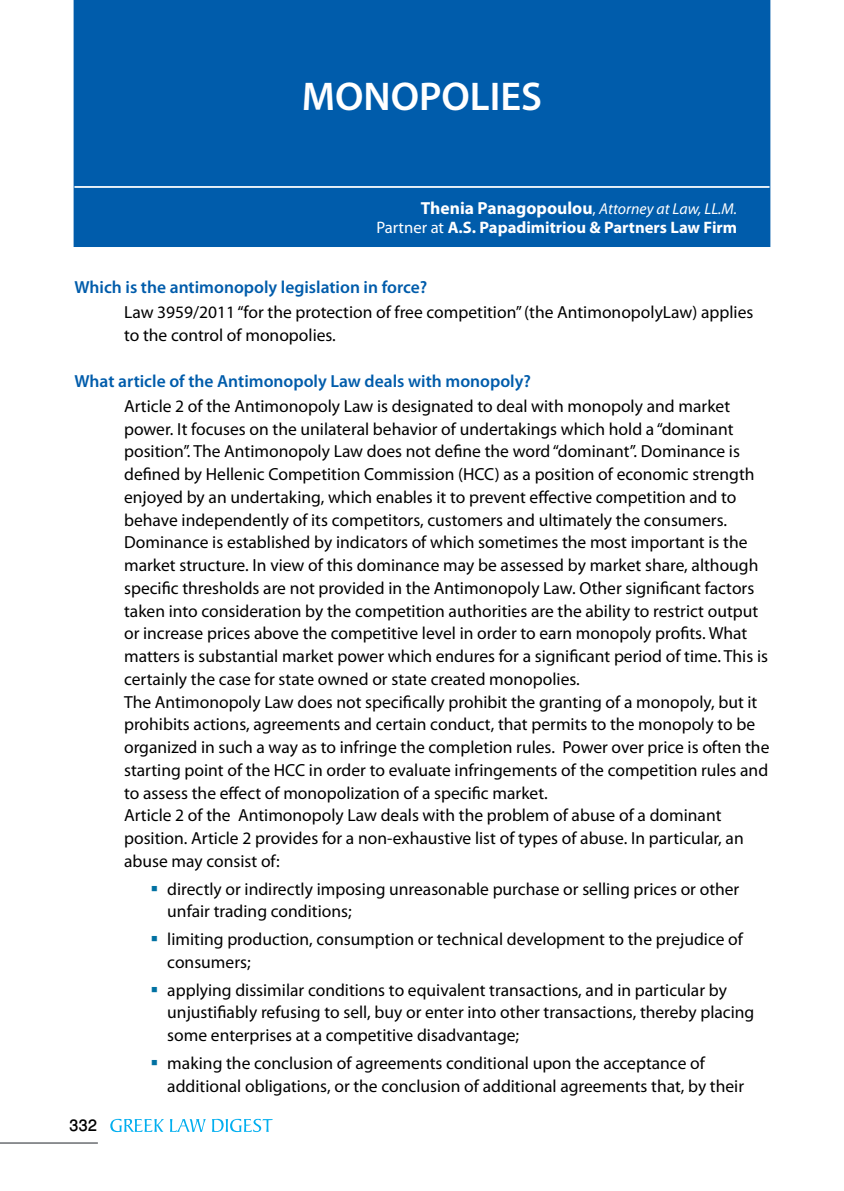
<style>
.page{position:relative;width:844px;height:1191px;background:#fff}
.page>*{position:absolute;margin:0;border:0;box-sizing:border-box;transform-origin:0 0}
.t1{font:600 40.25px "Myriad Pro";color:#fff}
.t2{font:500 22.75px "Win Soft Pro";color:#000}
.t3{font:17.5px/22.8px "Myriad Pro";color:#000}
.t4{font:600 17.5px "Myriad Pro";color:#005cab}
.t5{font:700 16.62px "Myriad Pro";color:#fff}
.t6{font:italic 15.75px "Myriad Pro";color:#fff}
.s1{font-weight:700;font-style:normal;font-size:17.5px}
.s2{font-style:normal}
.s3{font-weight:400}
</style>
<div class="page">
<svg style="left:110px;top:1118px;width:54px;height:14px"></svg>
<svg style="left:170px;top:1119px;width:36px;height:13px"></svg>
<svg style="left:212px;top:1118px;width:61px;height:14px"></svg>
<hr style="left:0;top:1142px;width:98px;height:1px;background:#808285">
<div style="left:74px;top:0;width:696px;height:247px;background:#005cab"></div>
<hr style="left:74px;top:186px;width:695px;height:2px;background:#fff">
<h1 class="t1" style="left:302px;top:70px;width:242px">MONOPOLIES</h1>
<p class="t6" style="left:421px;top:199px;width:318px"><span class="s1">Thenia Panagopoulou</span><span class="s2">,</span> Attorney at Law, LL.M.</p>
<p class="t5" style="left:376px;top:217px;width:362px"><span class="s3">Partner at</span> A.S. Papadimitriou &amp; Partners Law Firm</p>
<p class="t4" style="left:74px;top:276px;width:354px">Which is the antimonopoly legislation in force?</p>
<p class="t3" style="left:124px;top:300px;width:630px">Law 3959/2011 “for the protection of free competition” (the AntimonopolyLaw) applies to the control of monopolies.</p>
<p class="t4" style="left:74px;top:369px;width:458px">What article of the Antimonopoly Law deals with monopoly?</p>
<p class="t3" style="left:124px;top:394px;width:646px">Article 2 of the Antimonopoly Law is designated to deal with monopoly and market power. It focuses on the unilateral behavior of undertakings which hold a “dominant position”. The Antimonopoly Law does not define the word “dominant”. Dominance is defined by Hellenic Competition Commission (HCC) as a position of economic strength enjoyed by an undertaking, which enables it to prevent effective competition and to behave independently of its competitors, customers and ultimately the consumers.<br>Dominance is established by indicators of which sometimes the most important is the market structure. In view of this dominance may be assessed by market share, although specific thresholds are not provided in the Antimonopoly Law. Other significant factors taken into consideration by the competition authorities are the ability to restrict output or increase prices above the competitive level in order to earn monopoly profits. What matters is substantial market power which endures for a significant period of time. This is certainly the case for state owned or state created monopolies.<br>The Antimonopoly Law does not specifically prohibit the granting of a monopoly, but it prohibits actions, agreements and certain conduct, that permits to the monopoly to be organized in such a way as to infringe the completion rules. Power over price is often the starting point of the HCC in order to evaluate infringements of the competition rules and to assess the effect of monopolization of a specific market.<br>Article 2 of the Antimonopoly Law deals with the problem of abuse of a dominant position. Article 2 provides for a non-exhaustive list of types of abuse. In particular, an abuse may consist of:</p>
<p class="t3" style="left:167px;top:877px;width:573px">directly or indirectly imposing unreasonable purchase or selling prices or other unfair trading conditions;</p>
<p class="t3" style="left:167px;top:927px;width:577px">limiting production, consumption or technical development to the prejudice of consumers;</p>
<p class="t3" style="left:167px;top:978px;width:588px">applying dissimilar conditions to equivalent transactions, and in particular by unjustifiably refusing to sell, buy or enter into other transactions, thereby placing some enterprises at a competitive disadvantage;</p>
<p class="t3" style="left:167px;top:1051px;width:578px">making the conclusion of agreements conditional upon the acceptance of additional obligations, or the conclusion of additional agreements that, by their</p>
<h2 class="t2" style="left:69px;top:1109px;width:29px">332</h2>
</div>
